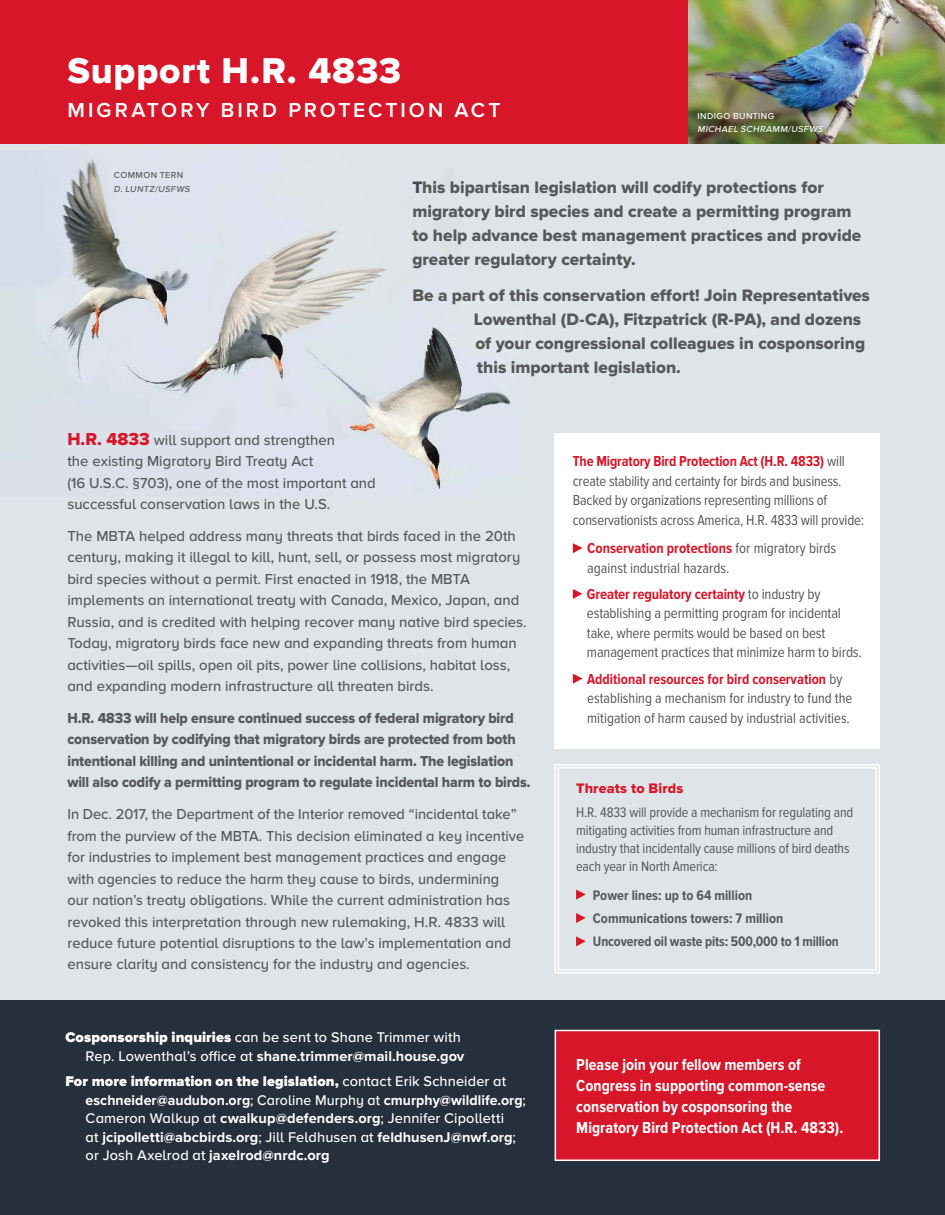
<style>
.page{position:relative;width:945px;height:1215px;background:#fff}
.page>*{position:absolute;margin:0;border:0;box-sizing:border-box;transform-origin:0 0}
.t1{font:37.2px "Proxima Nova Extrabld";letter-spacing:.025em;color:#fff}
.t2{font:600 21px "Proxima Nova";letter-spacing:.145em;color:#fff}
.t3{font:17.25px/24px "Proxima Nova Extrabld";color:#57585a}
.t4{font:700 16.5px/21px "Proxima Nova Cond";color:#fff}
.t5{font:500 15px/21.5px "Proxima Nova A";color:#57585a}
.t6{font:15px/19.5px "Proxima Nova Cond";letter-spacing:-.01em;color:#57585a}
.t7{font:15px/21.5px "Proxima Nova Extrabld";letter-spacing:-.01em;color:#57585a;scale:.94 1}
.t8{font:500 14.55px/25.3px "Proxima Nova A";letter-spacing:.005em;color:#fff}
.t9{font:700 14.55px/18.6px "Proxima Nova";letter-spacing:.005em;color:#fff}
.t10{font:14.4px/18px "Proxima Nova Cond";letter-spacing:-.01em;color:#57585a}
.t11{font:700 14.4px/23.4px "Proxima Nova Cond";color:#57585a}
.t12{font:14.4px "Proxima Nova Extrabld";letter-spacing:.01em;color:#d71729}
.t13{font:italic 500 9px "Proxima Nova A";color:#fff}
.t14{font:italic 500 9px "Proxima Nova A";color:#57585a}
.t15{font:500 9px "Proxima Nova A";letter-spacing:.05em;color:#fff}
.t16{font:500 9px "Proxima Nova A";letter-spacing:.05em;color:#57585a}
.s1{color:#454a56}
.s2{font-family:"Proxima Nova Extrabld";font-weight:400;font-size:18px;color:#d71729}
.s3{font-family:"Proxima Nova";font-weight:900}
.s4{font-family:"Proxima Nova";font-weight:700}
.s5{font-family:"Proxima Nova A";font-weight:500}
.s6{font-weight:700;color:#d71729}
</style>
<div class="page">
<div style="left:0;top:139px;width:945px;height:1062px;background:#dee4e7"></div>
<img style="left:35px;top:159px;width:477px;height:332px">
<div style="left:0;top:0;width:932px;height:143px;background:#d71729"></div>
<div style="left:0;top:1001px;width:945px;height:214px;background:#26303d"></div>
<div style="left:555px;top:1030px;width:324px;height:130px;background:#d71729"></div>
<div style="left:555px;top:1030px;width:325px;height:131px;border:2px solid #fff"></div>
<img style="left:688px;top:0;width:257px;height:143px">
<svg style="left:554px;top:764px;width:326px;height:210px"></svg>
<div style="left:558px;top:767px;width:319px;height:204px;border:1px solid #fff"></div>
<div style="left:555px;top:434px;width:325px;height:315px;background:#fff"></div>
<svg style="left:573px;top:543px;width:10px;height:10px"></svg>
<svg style="left:573px;top:589px;width:10px;height:10px"></svg>
<svg style="left:573px;top:674px;width:10px;height:10px"></svg>
<h1 class="t1" style="left:68px;top:55px;width:335px">Support H.R. 4833</h1>
<h2 class="t2" style="left:68px;top:101px;width:435px">MIGRATORY BIRD PROTECTION ACT</h2>
<p class="t15" style="left:698px;top:112px;width:78px">INDIGO BUNTING</p>
<p class="t13" style="left:698px;top:126px;width:128px">MICHAEL SCHRAMM/USFWS</p>
<p class="t16" style="left:114px;top:172px;width:71px">COMMON TERN</p>
<p class="t14" style="left:114px;top:185px;width:79px">D. LUNTZ/USFWS</p>
<p class="t3" style="left:412px;top:177px;width:450px"><span class="s1">T</span>his bipartisan legislation will codify protections for migratory bird species and create a permitting program to help advance best management practices and provide greater regulatory certainty.</p>
<p class="t3" style="left:474px;top:285px;width:398px;text-indent:-61px">Be a part of this conservation effort! Join Representatives Lowenthal (D-CA), Fitzpatrick (R-PA), and dozens of your congressional colleagues in cosponsoring this important legislation.</p>
<p class="t5" style="left:67px;top:430px;width:310px"><span class="s2">H.R. 4833</span> will support and strengthen<br>the existing Migratory Bird Treaty Act<br>(16 U.S.C. §703), one of the most important and successful conservation laws in the U.S.</p>
<p class="t5" style="left:67px;top:526px;width:461px">The MBTA helped address many threats that birds faced in the 20th century, making it illegal to kill, hunt, sell, or possess most migratory bird species without a permit. First enacted in 1918, the MBTA implements an international treaty with Canada, Mexico, Japan, and Russia, and is credited with helping recover many native bird species.<br>Today, migratory birds face new and expanding threats from human activities—oil spills, open oil pits, power line collisions, habitat loss, and expanding modern infrastructure all threaten birds.</p>
<p class="t7" style="left:67px;top:708px;width:494px">H.R. 4833 will help ensure continued success of federal migratory bird conservation by codifying that migratory birds are protected from both intentional killing and unintentional or incidental harm. The legislation will also codify a permitting program to regulate incidental harm to birds.</p>
<p class="t5" style="left:67px;top:804px;width:458px">In Dec. 2017, the Department of the Interior removed “incidental take” from the purview of the MBTA. This decision eliminated a key incentive for industries to implement best management practices and engage with agencies to reduce the harm they cause to birds, undermining our nation’s treaty obligations. While the current administration has revoked this interpretation through new rulemaking, H.R. 4833 will reduce future potential disruptions to the law’s implementation and ensure clarity and consistency for the industry and agencies.</p>
<p class="t8" style="left:65px;top:1025px;width:397px"><span class="s3">Cosponsorship inquiries</span> can be sent to Shane Trimmer with</p>
<p class="t8" style="left:65px;top:1044px;width:442px;text-indent:20px">Rep. Lowenthal’s office at <span class="s4">shane.trimmer@mail.house.gov<br></span><span class="s3">For more information on the legislation,</span> contact Erik Schneider at</p>
<p class="t9" style="left:86px;top:1091px;width:442px">eschneider@audubon.org<span class="s5">; Caroline Murphy at</span> cmurphy@wildlife.org<span class="s5">;</span></p>
<p class="t8" style="left:86px;top:1106px;width:420px">Cameron Walkup at <span class="s4">cwalkup@defenders.org</span>; Jennifer Cipolletti</p>
<p class="t9" style="left:86px;top:1128px;width:432px"><span class="s5">at</span> jcipolletti@abcbirds.org<span class="s5">; Jill Feldhusen at</span> feldhusenJ@nwf.org<span class="s5">; or Josh Axelrod at</span> jaxelrod@nrdc.org</p>
<p class="t6" style="left:573px;top:452px;width:293px"><span class="s6">The Migratory Bird Protection Act (H.R. 4833)</span> will create stability and certainty for birds and business.<br>Backed by organizations representing millions of conservationists across America, H.R. 4833 will provide:</p>
<p class="t6" style="left:587px;top:539px;width:250px"><span class="s6">Conservation protections</span> for migratory birds against industrial hazards.</p>
<p class="t6" style="left:587px;top:585px;width:277px"><span class="s6">Greater regulatory certainty</span> to industry by establishing a permitting program for incidental take, where permits would be based on best management practices that minimize harm to birds.</p>
<p class="t6" style="left:587px;top:670px;width:267px"><span class="s6">Additional resources for bird conservation</span> by establishing a mechanism for industry to fund the mitigation of harm caused by industrial activities.</p>
<p class="t12" style="left:576px;top:782px;width:109px">Threats to Birds</p>
<p class="t10" style="left:576px;top:804px;width:279px">H.R. 4833 will provide a mechanism for regulating and mitigating activities from human infrastructure and industry that incidentally cause millions of bird deaths each year in North America:</p>
<p class="t11" style="left:593px;top:884px;width:247px">Power lines: up to 64 million<br>Communications towers: 7 million<br>Uncovered oil waste pits: 500,000 to 1 million</p>
<p class="t4" style="left:576px;top:1055px;width:269px">Please join your fellow members of Congress in supporting common-sense conservation by cosponsoring the Migratory Bird Protection Act (H.R. 4833).</p>
</div>
